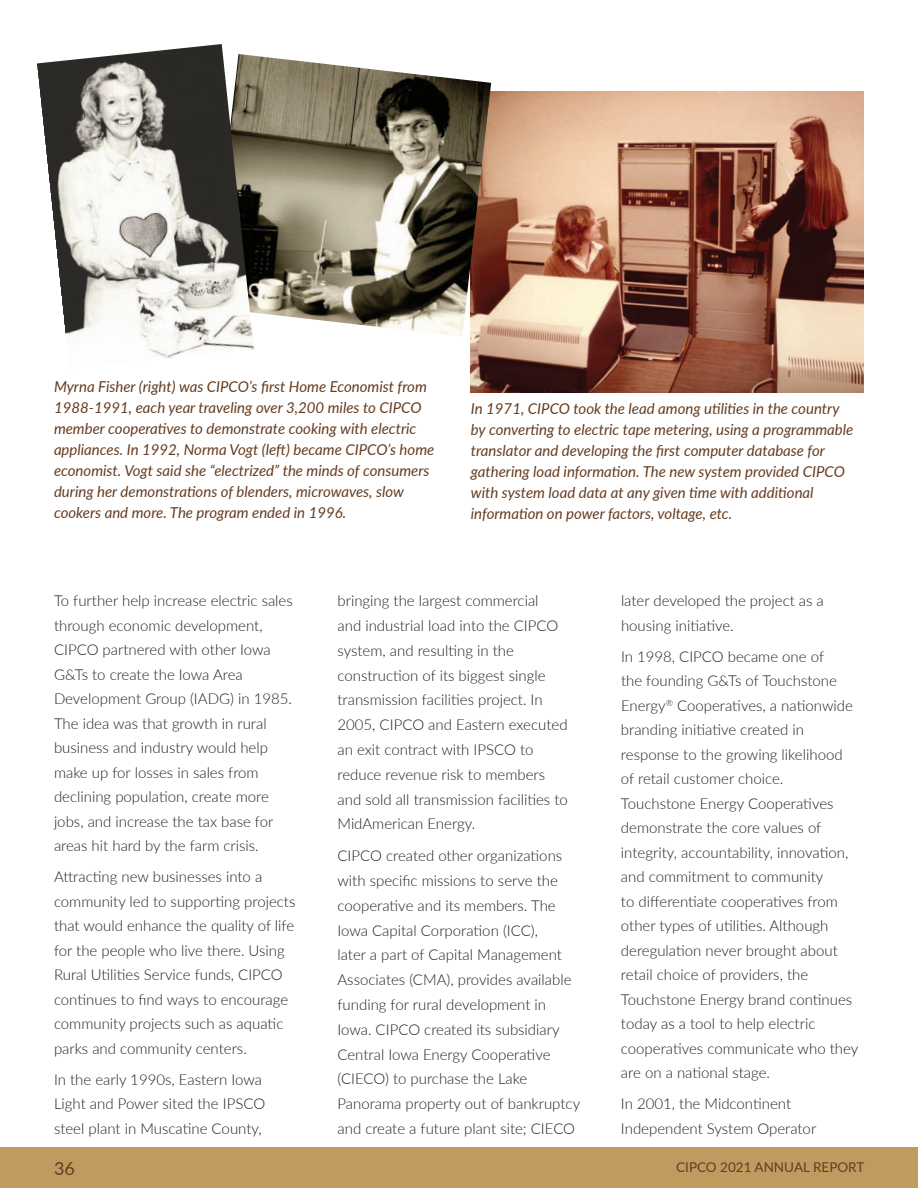
<style>
.page{position:relative;width:918px;height:1188px;background:#fff}
.page>*{position:absolute;margin:0;border:0;box-sizing:border-box;transform-origin:0 0}
.t1{font:18px "Lato";color:#653c20}
.AR21_Body_Text{font:300 15px/24.5px "Lato";color:#231f20}
.t2{font:italic 15px/21px "Lato";color:#653c20}
.t3{font:13.5px "Lato";color:#653c20}
</style>
<div class="page">
<div style="left:0;top:1148px;width:918px;height:40px;background:#bf9b5f"></div>
<img style="left:470px;top:92px;width:394px;height:301px">
<img style="left:254px;top:55px;width:237px;height:281px">
<img style="left:37px;top:44px;width:217px;height:315px">
<p class="t2" style="left:54px;top:376px;width:382px">Myrna Fisher (right) was CIPCO’s first Home Economist from 1988-1991, each year traveling over 3,200 miles to CIPCO member cooperatives to demonstrate cooking with electric appliances. In 1992, Norma Vogt (left) became CIPCO’s home economist. Vogt said she “electrized” the minds of consumers during her demonstrations of blenders, microwaves, slow cookers and more. The program ended in 1996.</p>
<p class="t2" style="left:471px;top:397px;width:384px">In 1971, CIPCO took the lead among utilities in the country by converting to electric tape metering, using a programmable translator and developing the first computer database for gathering load information. The new system provided CIPCO with system load data at any given time with additional information on power factors, voltage, etc.</p>
<p class="AR21_Body_Text" style="left:54px;top:588px;width:240px">To further help increase electric sales through economic development, CIPCO partnered with other Iowa G&amp;Ts to create the Iowa Area Development Group (IADG) in 1985.<br>The idea was that growth in rural business and industry would help make up for losses in sales from declining population, create more jobs, and increase the tax base for areas hit hard by the farm crisis.</p>
<p class="AR21_Body_Text" style="left:54px;top:864px;width:243px">Attracting new businesses into a community led to supporting projects that would enhance the quality of life for the people who live there. Using Rural Utilities Service funds, CIPCO continues to find ways to encourage community projects such as aquatic parks and community centers.</p>
<p class="AR21_Body_Text" style="left:54px;top:1067px;width:213px">In the early 1990s, Eastern Iowa<br>Light and Power sited the IPSCO steel plant in Muscatine County,</p>
<p class="AR21_Body_Text" style="left:338px;top:588px;width:232px">bringing the largest commercial<br>and industrial load into the CIPCO system, and resulting in the construction of its biggest single transmission facilities project. In<br>2005, CIPCO and Eastern executed an exit contract with IPSCO to reduce revenue risk to members and sold all transmission facilities to<br>MidAmerican Energy.</p>
<p class="AR21_Body_Text" style="left:338px;top:843px;width:244px;line-height:24.9px">CIPCO created other organizations with specific missions to serve the cooperative and its members. The Iowa Capital Corporation (ICC),<br>later a part of Capital Management Associates (CMA), provides available funding for rural development in Iowa. CIPCO created its subsidiary Central Iowa Energy Cooperative (CIECO) to purchase the Lake Panorama property out of bankruptcy and create a future plant site; CIECO</p>
<p class="AR21_Body_Text" style="left:621px;top:588px;width:204px">later developed the project as a housing initiative.</p>
<p class="AR21_Body_Text" style="left:621px;top:644px;width:239px">In 1998, CIPCO became one of<br>the founding G&amp;Ts of Touchstone<br>Energy<sup>®</sup> Cooperatives, a nationwide branding initiative created in response to the growing likelihood of retail customer choice.<br>Touchstone Energy Cooperatives demonstrate the core values of integrity, accountability, innovation, and commitment to community<br>to differentiate cooperatives from other types of utilities. Although deregulation never brought about retail choice of providers, the<br>Touchstone Energy brand continues today as a tool to help electric cooperatives communicate who they are on a national stage.</p>
<p class="AR21_Body_Text" style="left:621px;top:1091px;width:197px">In 2001, the Midcontinent<br>Independent System Operator</p>
<p class="t1" style="left:54px;top:1156px;width:22px">36</p>
<p class="t3" style="left:676px;top:1157px;width:190px">CIPCO 2021 ANNUAL REPORT</p>
</div>
